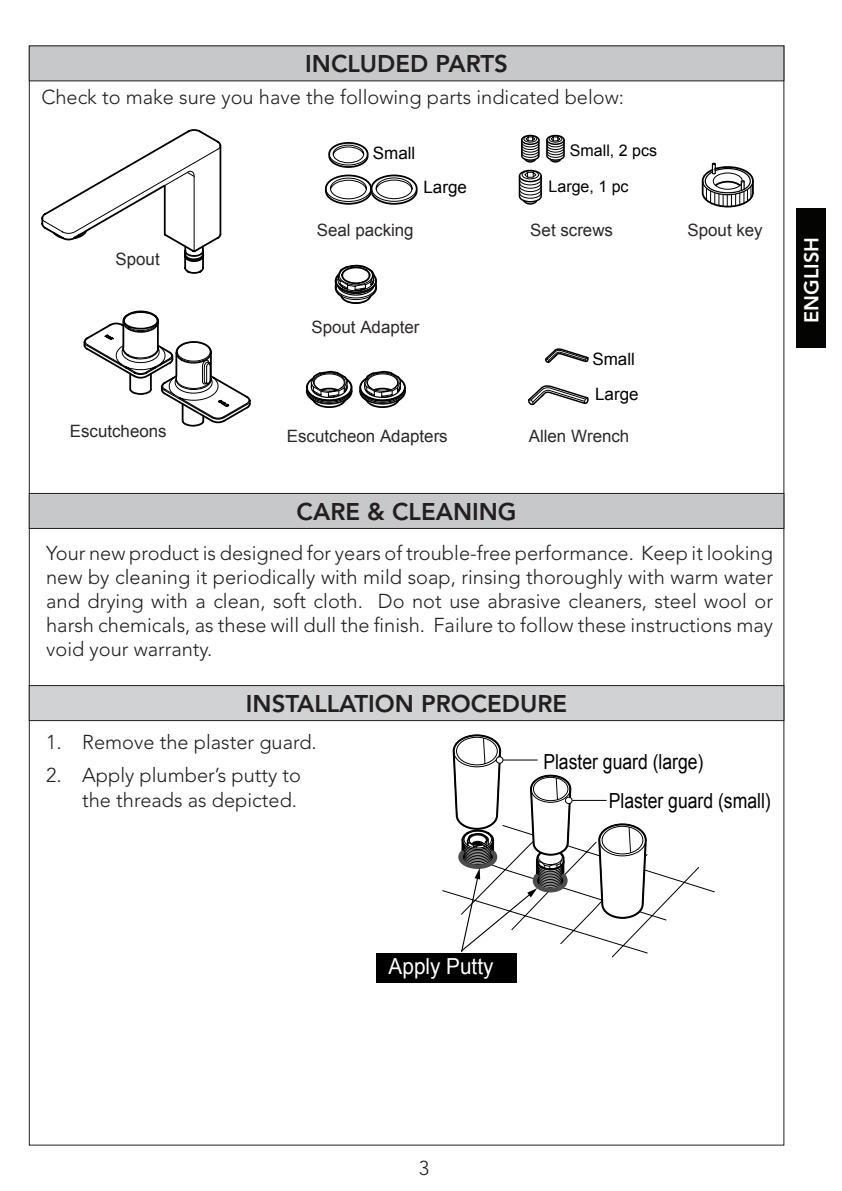
<style>
.page{position:relative;width:842px;height:1191px;background:#fff}
.page>*{position:absolute;margin:0;border:0;box-sizing:border-box;transform-origin:0 0}
.t1{font:800 24px "Avenir LT Std";color:#231f20}
.t2{font:22px "Arial";color:#fff;scale:.94 1}
.t3{font:20.8px/39px "Arial";color:#000;scale:.84 1}
.t4{font:300 20px/24px "Avenir LT Std";color:#231f20;text-align:right}
.t5{font:800 20px "Avenir LT Std";color:#fff}
.t6{font:17px "Arial";color:#2d2828}
.t7{font:17px "Arial";color:#000}
.t8{font:16px "Arial";color:#000}
</style>
<div class="page">
<div style="left:796px;top:208px;width:30px;height:139px;background:#040503"></div>
<div style="left:29px;top:493px;width:755px;height:35px;background:#c7c8ca"></div>
<div style="left:29px;top:493px;width:755px;height:36px;border:1px solid #231f20"></div>
<div style="left:29px;top:46px;width:755px;height:35px;background:#c7c8ca"></div>
<svg style="left:335px;top:142px;width:83px;height:63px"></svg>
<svg style="left:518px;top:134px;width:47px;height:71px"></svg>
<svg style="left:528px;top:385px;width:61px;height:21px"></svg>
<svg style="left:545px;top:348px;width:44px;height:15px"></svg>
<svg style="left:41px;top:129px;width:181px;height:97px"></svg>
<svg style="left:42px;top:145px;width:335px;height:129px"></svg>
<svg style="left:334px;top:264px;width:43px;height:40px"></svg>
<svg style="left:305px;top:370px;width:101px;height:38px"></svg>
<svg style="left:83px;top:310px;width:168px;height:117px"></svg>
<svg style="left:701px;top:162px;width:53px;height:46px"></svg>
<div style="left:377px;top:953px;width:140px;height:29px;background:#000"></div>
<svg style="left:442px;top:734px;width:273px;height:223px"></svg>
<hr style="left:503px;top:759px;width:34px;height:1px;background:#000">
<div style="left:496px;top:757px;width:7px;height:6px;background:#fff;border-radius:50%"></div>
<div style="left:496px;top:756px;width:7px;height:7px;border:1px solid #000;border-radius:50%"></div>
<hr style="left:572px;top:800px;width:35px;height:1px;background:#000">
<div style="left:565px;top:797px;width:7px;height:6px;background:#fff;border-radius:50%"></div>
<div style="left:565px;top:797px;width:7px;height:7px;border:1px solid #000;border-radius:50%"></div>
<div style="left:29px;top:685px;width:755px;height:35px;background:#d1d2d4"></div>
<div style="left:29px;top:685px;width:755px;height:36px;border:1px solid #231f20"></div>
<p class="t1" style="left:305px;top:50px;width:202px">IN CLUDED PARTS</p>
<p class="t4" style="left:41px;top:85px;width:584px">Check to make sure you have the following parts indicated below:</p>
<p class="t6" style="left:116px;top:247px;width:46px">Spout</p>
<p class="t6" style="left:70px;top:420px;width:98px">Escutcheons</p>
<p class="t7" style="left:373px;top:142px;width:44px">Small</p>
<p class="t8" style="left:570px;top:140px;width:89px">Small, 2 pcs</p>
<p class="t7" style="left:423px;top:175px;width:45px">Large</p>
<p class="t8" style="left:548px;top:176px;width:82px">Large, 1 pc</p>
<p class="t6" style="left:317px;top:219px;width:98px">Seal packing</p>
<p class="t6" style="left:530px;top:219px;width:84px">Set screws</p>
<p class="t6" style="left:687px;top:219px;width:77px">Spout key</p>
<p class="t6" style="left:311px;top:316px;width:110px">Spout Adapter</p>
<p class="t6" style="left:287px;top:425px;width:162px">Escutcheon Adapters</p>
<p class="t7" style="left:592px;top:348px;width:44px">Small</p>
<p class="t7" style="left:595px;top:383px;width:45px">Large</p>
<p class="t6" style="left:529px;top:425px;width:102px">Allen Wrench</p>
<p class="t1" style="left:297px;top:497px;width:221px">CARE &amp; CLEANING</p>
<p class="t4" style="left:46px;top:541px;width:728px;text-align:justify">Your new product is designed for years of trouble-free performance. Keep it looking new by cleaning it periodically with mild soap, rinsing thoroughly with warm water and drying with a clean, soft cloth. Do not use abrasive cleaners, steel wool or harsh chemicals, as these will dull the finish. Failure to follow these instructions may void your warranty.</p>
<p class="t1" style="left:246px;top:689px;width:274px">INSTALLATION PROCEDUR</p>
<p class="t1" style="left:553px;top:689px;width:16px">E</p>
<p class="t4" style="left:46px;top:730px;width:272px">1. Remove the plaster guard.</p>
<p class="t4" style="left:46px;top:763px;width:256px">2. Apply plumber’s putty to the threads as depicted.</p>
<p class="t3" style="left:609px;top:742px;width:194px;text-indent:-65px">Plaster guard (large)<br>Plaster guard (small)</p>
<p class="t5" style="left:800px;top:323px;width:87px;rotate:-90deg">ENGLISH</p>
<p class="t2" style="left:389px;top:951px;width:113px">Apply Putty</p>
<p class="t4" style="left:419px;top:1155px;width:12px">3</p>
</div>
